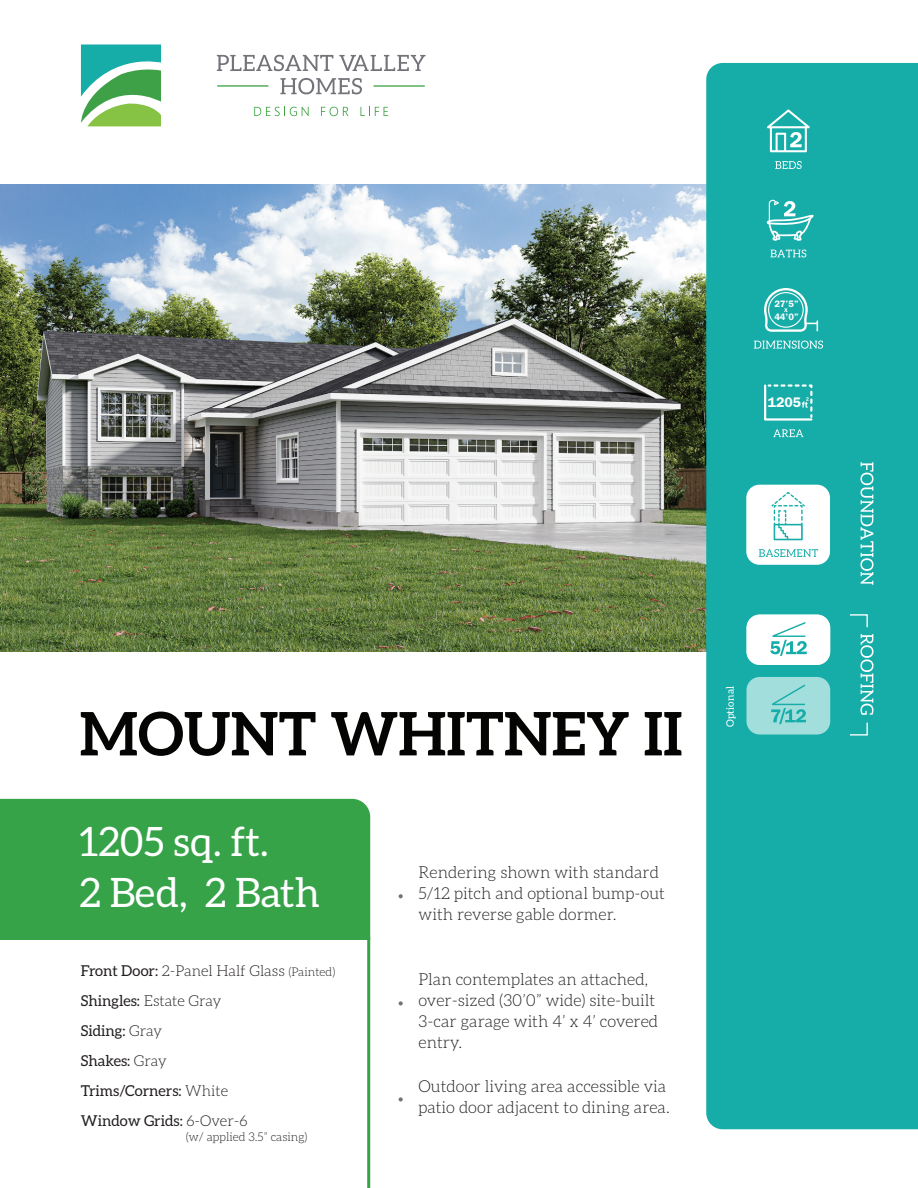
<style>
.page{position:relative;width:918px;height:1188px;background:#fff}
.page>*{position:absolute;margin:0;border:0;box-sizing:border-box;transform-origin:0 0}
.t1{font:700 60px "Aleo";color:#040503}
.t2{font:40.5px/50.8px "Aleo";color:#fff}
.t3{font:300 16.5px/21px "Aleo";color:#231f20}
.t4{font:15px/30px "Aleo";color:#231f20}
.t5{font:600 13.95px "ITC Franklin Gothic Std";color:#fff}
.t6{font:300 12px "Aleo";color:#231f20}
.t7{font:10.35px "Aleo";letter-spacing:.01em;color:#fff}
.t8{font:600 9.3px/13.6px "ITC Franklin Gothic Std";color:#fff}
.s1{font-weight:300}
.s2{font-weight:300;font-size:12px}
</style>
<div class="page">
<img style="left:0;top:185px;width:706px;height:466px">
<div style="left:706px;top:63px;width:212px;height:1066px;background:#16ada9"></div>
<svg style="left:81px;top:44px;width:80px;height:82px"></svg>
<svg style="left:217px;top:55px;width:116px;height:16px"></svg>
<svg style="left:339px;top:55px;width:87px;height:16px"></svg>
<svg style="left:280px;top:78px;width:82px;height:16px"></svg>
<hr style="left:217px;top:85px;width:52px;height:2px;background:#3fa147">
<hr style="left:373px;top:85px;width:52px;height:2px;background:#3fa147">
<svg style="left:254px;top:107px;width:55px;height:9px"></svg>
<svg style="left:321px;top:107px;width:27px;height:9px"></svg>
<svg style="left:360px;top:107px;width:28px;height:9px"></svg>
<div style="left:0;top:798px;width:371px;height:137px;background:#37a349"></div>
<svg style="left:0;top:935px;width:371px;height:253px"></svg>
<svg style="left:399px;top:894px;width:4px;height:4px"></svg>
<svg style="left:399px;top:1001px;width:4px;height:5px"></svg>
<svg style="left:399px;top:1097px;width:4px;height:5px"></svg>
<svg style="left:849px;top:721px;width:19px;height:15px"></svg>
<svg style="left:849px;top:614px;width:25px;height:101px;background:#3bbab6"></svg>
<svg style="left:860px;top:462px;width:14px;height:123px;background:#5dc5c3"></svg>
<div style="left:746px;top:485px;width:84px;height:80px;background:#fff;border-radius:13px"></div>
<div style="left:746px;top:677px;width:84px;height:58px;background:#a1dedc;border-radius:13px"></div>
<div style="left:746px;top:615px;width:84px;height:50px;background:#fff;border-radius:13px"></div>
<svg style="left:771px;top:684px;width:35px;height:40px"></svg>
<svg style="left:770px;top:622px;width:37px;height:34px"></svg>
<svg style="left:771px;top:492px;width:34px;height:48px"></svg>
<svg style="left:759px;top:549px;width:59px;height:8px"></svg>
<svg style="left:764px;top:384px;width:48px;height:37px;background:#3dbab7"></svg>
<svg style="left:773px;top:429px;width:30px;height:8px"></svg>
<svg style="left:764px;top:288px;width:54px;height:44px;background:#45bdba"></svg>
<svg style="left:754px;top:341px;width:69px;height:8px"></svg>
<svg style="left:767px;top:200px;width:47px;height:41px;background:#50c1be"></svg>
<svg style="left:770px;top:250px;width:36px;height:7px"></svg>
<svg style="left:767px;top:109px;width:43px;height:43px"></svg>
<svg style="left:775px;top:161px;width:27px;height:8px"></svg>
<p class="t8" style="left:774px;top:297px;width:26px">27’5”<br>44’0”</p>
<p class="t5" style="left:768px;top:394px;width:35px">1205</p>
<h1 class="t1" style="left:80px;top:699px;width:605px">MOUNT WHITNEY II</h1>
<h2 class="t2" style="left:80px;top:816px;width:242px">1205 sq. ft.<br>2 Bed, 2 Bath</h2>
<p class="t4" style="left:81px;top:956px;width:256px">Front Door: <span class="s1">2-Panel Half Glass</span> <span class="s2">(Painted)<br></span>Shingles: <span class="s1">Estate Gray<br></span>Siding: <span class="s1">Gray<br></span>Shakes: <span class="s1">Gray<br></span>Trims/Corners: <span class="s1">White<br></span>Window Grids: <span class="s1">6-Over-6</span></p>
<p class="t6" style="left:186px;top:1130px;width:123px">(w/ applied 3.5” casing)</p>
<p class="t3" style="left:419px;top:862px;width:248px">Rendering shown with standard<br>5/12 pitch and optional bump-out with reverse gable dormer.</p>
<p class="t3" style="left:419px;top:969px;width:241px">Plan contemplates an attached, over-sized (30’0” wide) site-built<br>3-car garage with 4’ x 4’ covered entry.</p>
<p class="t3" style="left:419px;top:1076px;width:253px">Outdoor living area accessible via patio door adjacent to dining area.</p>
<p class="t7" style="left:724px;top:727px;width:43px;rotate:-90deg">Optional</p>
</div>
